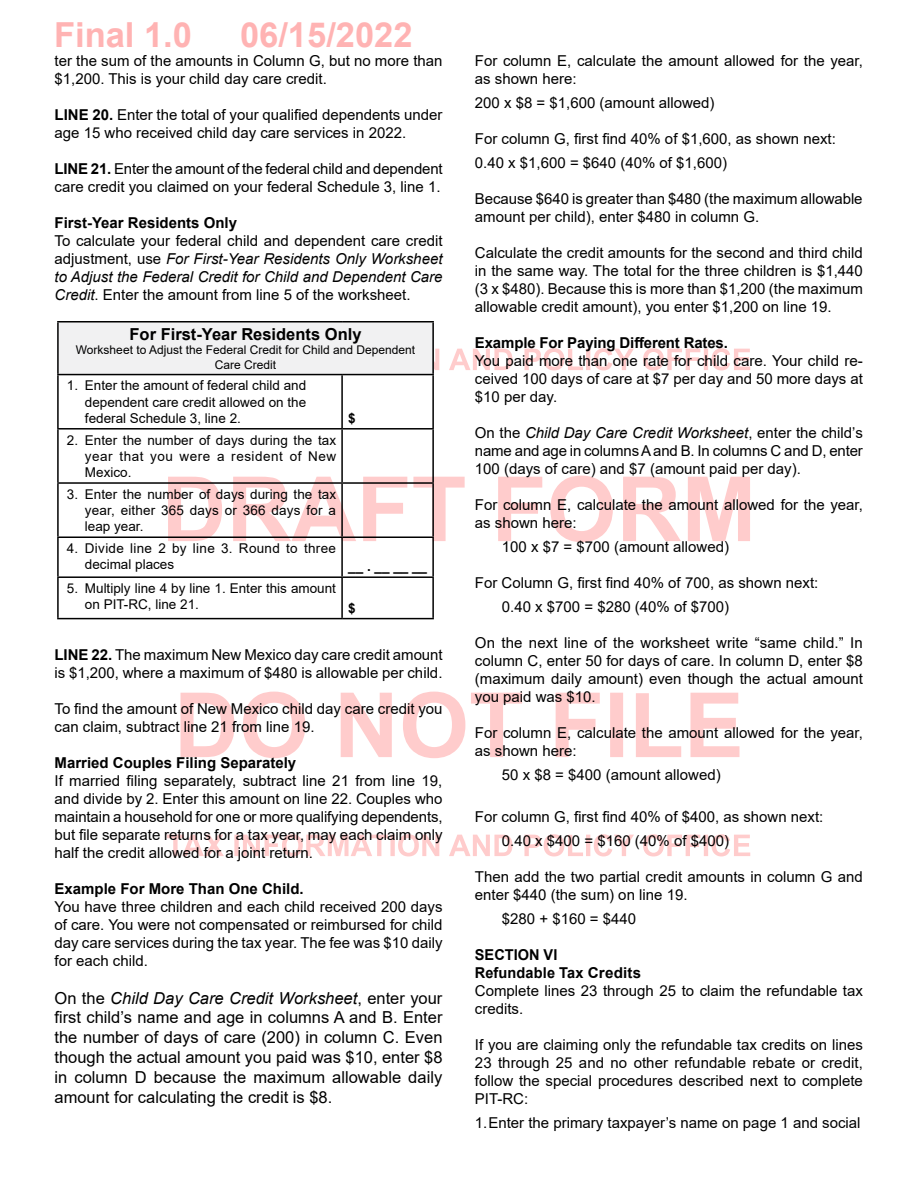
<style>
.page{position:relative;width:918px;height:1188px;background:#fff}
.page>*{position:absolute;margin:0;border:0;box-sizing:border-box;transform-origin:0 0}
.t1{font:700 34.5px "Arial";color:#ffb3b3}
.t2{font:16.5px/19.8px "Arial";color:#000;text-align:justify}
.t3{font:700 16.5px "Arial";color:#000}
.t4{font:15px/18px "Arial";color:#000}
.t5{font:700 15px/18px "Arial";color:#000}
.t6{font:13.5px/16.2px "Arial";color:#000;text-align:justify}
.t7{font:13.5px/16.2px "Arial";letter-spacing:.025em;color:#000}
.t8{font:700 13.5px "Arial";color:#000}
.t9{font:12px/14.4px "Arial";color:#000;text-align:center}
.s1{font-weight:700}
.s2{font-style:italic}
</style>
<div class="page">
<svg style="left:167px;top:834px;width:583px;height:22px"></svg>
<svg style="left:181px;top:692px;width:559px;height:66px"></svg>
<svg style="left:168px;top:476px;width:582px;height:66px"></svg>
<svg style="left:434px;top:348px;width:316px;height:22px"></svg>
<div style="left:58px;top:322px;width:375px;height:53px;background:#f1f1f2"></div>
<hr style="left:57px;top:321px;width:285px;height:2px;background:#000">
<hr style="left:57px;top:323px;width:2px;height:51px;background:#000">
<hr style="left:342px;top:321px;width:92px;height:2px;background:#000">
<hr style="left:432px;top:323px;width:2px;height:51px;background:#000">
<hr style="left:57px;top:374px;width:285px;height:1px;background:#000">
<hr style="left:57px;top:375px;width:2px;height:53px;background:#000">
<hr style="left:342px;top:374px;width:92px;height:1px;background:#000">
<hr style="left:341px;top:375px;width:2px;height:53px;background:#000">
<hr style="left:432px;top:375px;width:2px;height:53px;background:#000">
<hr style="left:57px;top:428px;width:285px;height:2px;background:#000">
<hr style="left:57px;top:430px;width:2px;height:52px;background:#000">
<hr style="left:342px;top:428px;width:92px;height:2px;background:#000">
<hr style="left:341px;top:430px;width:2px;height:52px;background:#000">
<hr style="left:432px;top:430px;width:2px;height:52px;background:#000">
<hr style="left:57px;top:482px;width:285px;height:2px;background:#000">
<hr style="left:57px;top:484px;width:2px;height:52px;background:#000">
<hr style="left:342px;top:482px;width:92px;height:2px;background:#000">
<hr style="left:341px;top:484px;width:2px;height:52px;background:#000">
<hr style="left:432px;top:484px;width:2px;height:52px;background:#000">
<hr style="left:57px;top:536px;width:285px;height:2px;background:#000">
<hr style="left:57px;top:538px;width:2px;height:38px;background:#000">
<hr style="left:342px;top:536px;width:92px;height:2px;background:#000">
<hr style="left:341px;top:538px;width:2px;height:38px;background:#000">
<hr style="left:432px;top:538px;width:2px;height:38px;background:#000">
<hr style="left:57px;top:576px;width:285px;height:2px;background:#000">
<hr style="left:57px;top:578px;width:2px;height:40px;background:#000">
<hr style="left:342px;top:576px;width:92px;height:2px;background:#000">
<hr style="left:341px;top:578px;width:2px;height:40px;background:#000">
<hr style="left:432px;top:578px;width:2px;height:40px;background:#000">
<hr style="left:57px;top:618px;width:285px;height:1px;background:#000">
<hr style="left:342px;top:618px;width:92px;height:1px;background:#000">
<h1 class="t1" style="left:54px;top:11px;width:140px">Final 1.0</h1>
<h1 class="t1" style="left:240px;top:11px;width:174px">06/15/2022</h1>
<p class="t4" style="left:55px;top:52px;width:389px">ter the sum of the amounts in Column G, but no more than $1,200. This is your child day care credit.</p>
<p class="t4" style="left:55px;top:106px;width:389px"><span class="s1">LINE 20.</span> Enter the total of your qualified dependents under age 15 who received child day care services in 2022.</p>
<p class="t4" style="left:55px;top:160px;width:390px"><span class="s1">LINE 21.</span> Enter the amount of the federal child and dependent care credit you claimed on your federal Schedule 3, line 1.</p>
<p class="t5" style="left:55px;top:214px;width:184px">First-Year Residents Only</p>
<p class="t4" style="left:55px;top:232px;width:389px;text-align:justify">To calculate your federal child and dependent care credit adjustment, use <span class="s2">For First-Year Residents Only Worksheet to Adjust the Federal Credit for Child and Dependent Care Credit</span>. Enter the amount from line 5 of the worksheet.</p>
<p class="t3" style="left:130px;top:322px;width:233px">For First-Year Residents Only</p>
<p class="t9" style="left:76px;top:343px;width:341px">Worksheet to Adjust the Federal Credit for Child and Dependent<br>Care Credit</p>
<p class="t6" style="left:85px;top:377px;width:223px;text-indent:-18px">1. Enter the amount of federal child and dependent care credit allowed on the federal Schedule 3, line 2.</p>
<p class="t8" style="left:348px;top:409px;width:9px">$</p>
<p class="t6" style="left:85px;top:432px;width:253px;text-indent:-18px">2. Enter the number of days during the tax year that you were a resident of New Mexico.</p>
<p class="t6" style="left:85px;top:486px;width:253px;text-indent:-18px">3. Enter the number of days during the tax year, either 365 days or 366 days for a leap year.</p>
<p class="t7" style="left:85px;top:540px;width:253px;text-indent:-18px">4. Divide line 2 by line 3. Round to three decimal places</p>
<p class="t8" style="left:348px;top:557px;width:80px">__ . __ __ __</p>
<p class="t6" style="left:85px;top:580px;width:253px;text-indent:-18px">5. Multiply line 4 by line 1. Enter this amount on PIT-RC, line 21.</p>
<p class="t8" style="left:348px;top:598px;width:9px">$</p>
<p class="t4" style="left:55px;top:645px;width:390px"><span class="s1">LINE 22.</span> The maximum New Mexico day care credit amount is $1,200, where a maximum of $480 is allowable per child.</p>
<p class="t4" style="left:55px;top:699px;width:389px">To find the amount of New Mexico child day care credit you can claim, subtract line 21 from line 19.</p>
<p class="t5" style="left:55px;top:754px;width:243px">Married Couples Filing Separately</p>
<p class="t4" style="left:55px;top:771px;width:390px;text-align:justify">If married filing separately, subtract line 21 from line 19, and divide by 2. Enter this amount on line 22. Couples who maintain a household for one or more qualifying dependents, but file separate returns for a tax year, may each claim only half the credit allowed for a joint return.</p>
<p class="t5" style="left:55px;top:880px;width:251px">Example For More Than One Child.</p>
<p class="t4" style="left:55px;top:897px;width:389px;text-align:justify">You have three children and each child received 200 days of care. You were not compensated or reimbursed for child day care services during the tax year. The fee was $10 daily for each child.</p>
<p class="t2" style="left:55px;top:988px;width:389px">On the <span class="s2">Child Day Care Credit Worksheet</span>, enter your first child’s name and age in columns A and B. Enter the number of days of care (200) in column C. Even though the actual amount you paid was $10, enter $8 in column D because the maximum allowable daily amount for calculating the credit is $8.</p>
<p class="t4" style="left:475px;top:52px;width:389px">For column E, calculate the amount allowed for the year, as shown here:</p>
<p class="t4" style="left:475px;top:94px;width:241px">200 x $8 = $1,600 (amount allowed)</p>
<p class="t4" style="left:475px;top:127px;width:363px;line-height:24px">For column G, first find 40% of $1,600, as shown next:<br>0.40 x $1,600 = $640 (40% of $1,600)</p>
<p class="t4" style="left:475px;top:190px;width:389px">Because $640 is greater than $480 (the maximum allowable amount per child), enter $480 in column G.</p>
<p class="t4" style="left:475px;top:244px;width:389px;text-align:justify">Calculate the credit amounts for the second and third child in the same way. The total for the three children is $1,440 (3 x $480). Because this is more than $1,200 (the maximum allowable credit amount), you enter $1,200 on line 19.</p>
<p class="t5" style="left:475px;top:334px;width:255px">Example For Paying Different Rates.</p>
<p class="t4" style="left:475px;top:352px;width:389px;text-align:justify">You paid more than one rate for child care. Your child re‑ ceived 100 days of care at $7 per day and 50 more days at $10 per day.</p>
<p class="t4" style="left:475px;top:424px;width:390px;text-align:justify">On the <span class="s2">Child Day Care Credit Worksheet</span>, enter the child’s name and age in columns A and B. In columns C and D, enter 100 (days of care) and $7 (amount paid per day).</p>
<p class="t4" style="left:475px;top:496px;width:389px">For column E, calculate the amount allowed for the year, as shown here:</p>
<p class="t4" style="left:502px;top:538px;width:229px">100 x $7 = $700 (amount allowed)</p>
<p class="t4" style="left:502px;top:571px;width:318px;line-height:24px;text-indent:-27px">For Column G, first find 40% of 700, as shown next:<br>0.40 x $700 = $280 (40% of $700)</p>
<p class="t4" style="left:475px;top:634px;width:389px;text-align:justify">On the next line of the worksheet write “same child.” In column C, enter 50 for days of care. In column D, enter $8 (maximum daily amount) even though the actual amount you paid was $10.</p>
<p class="t4" style="left:475px;top:724px;width:389px">For column E, calculate the amount allowed for the year, as shown here:</p>
<p class="t4" style="left:502px;top:766px;width:220px">50 x $8 = $400 (amount allowed)</p>
<p class="t4" style="left:502px;top:805px;width:323px;line-height:24px;text-indent:-27px">For column G, first find 40% of $400, as shown next:<br>0.40 x $400 = $160 (40% of $400)</p>
<p class="t4" style="left:475px;top:868px;width:389px">Then add the two partial credit amounts in column G and enter $440 (the sum) on line 19.</p>
<p class="t4" style="left:502px;top:910px;width:136px">$280 + $160 = $440</p>
<p class="t5" style="left:475px;top:946px;width:168px">SECTION VI<br>Refundable Tax Credits</p>
<p class="t4" style="left:475px;top:982px;width:389px">Complete lines 23 through 25 to claim the refundable tax credits.</p>
<p class="t4" style="left:475px;top:1036px;width:389px;text-align:justify">If you are claiming only the refundable tax credits on lines 23 through 25 and no other refundable rebate or credit, follow the special procedures described next to complete PIT-RC:</p>
<p class="t4" style="left:475px;top:1114px;width:387px">1.Enter the primary taxpayer’s name on page 1 and social</p>
</div>
